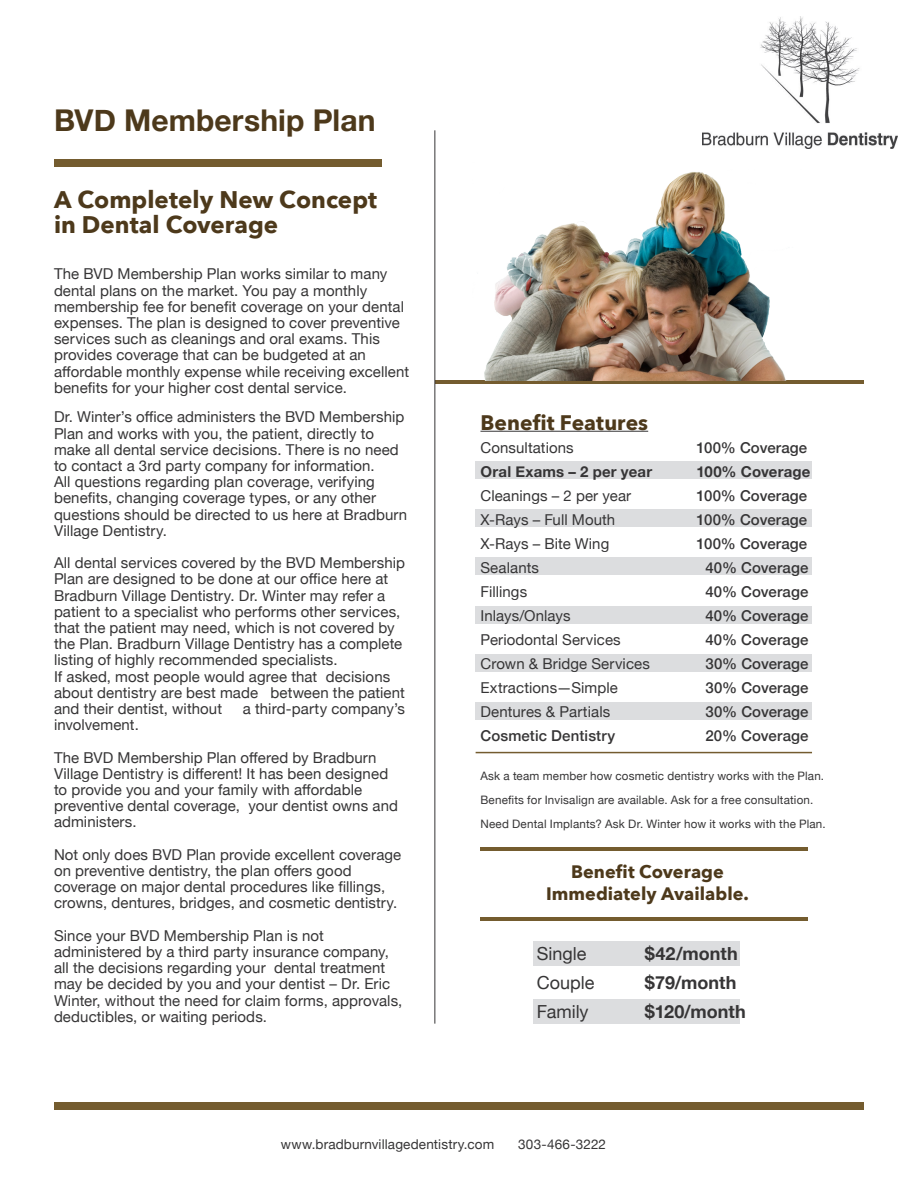
<style>
.page{position:relative;width:918px;height:1188px;background:#fff}
.page>*{position:absolute;margin:0;border:0;box-sizing:border-box;transform-origin:0 0}
.t1{font:700 30px "Helvetica Neue";letter-spacing:.005em;color:#4d391b}
.t2{font:700 24px/25.8px "Avenir Next";color:#4d391b}
.t3{font:700 21px "Avenir Next";color:#4d391b}
.t4{font:700 18px/21.6px "Avenir Next";letter-spacing:.005em;color:#4d391b;text-align:center}
.t5{font:700 18px "Helvetica Neue";letter-spacing:.005em;color:#363536}
.t6{font:18px "Helvetica Neue";color:#363536}
.plan_description_bod{font:15px/16.2px "Helvetica Neue";letter-spacing:.005em;color:#363536}
.t7{font:500 15px "Helvetica Neue";letter-spacing:.01em;color:#363536}
.t8{font:700 15px "Helvetica Neue";letter-spacing:.015em;color:#363536}
.t9{font:13.5px "Helvetica Neue";letter-spacing:.01em;color:#363536}
.t10{font:11.7px/24px "Helvetica Neue";letter-spacing:.015em;color:#363536}
</style>
<div class="page">
<div style="left:476px;top:461px;width:336px;height:18px;background:#dcdddf"></div>
<div style="left:476px;top:558px;width:336px;height:17px;background:#dcdddf"></div>
<div style="left:476px;top:654px;width:336px;height:18px;background:#dcdddf"></div>
<div style="left:534px;top:941px;width:206px;height:25px;background:#dcdddf"></div>
<div style="left:534px;top:999px;width:206px;height:25px;background:#dcdddf"></div>
<div style="left:476px;top:509px;width:336px;height:18px;background:#dcdddf"></div>
<div style="left:476px;top:606px;width:336px;height:18px;background:#dcdddf"></div>
<div style="left:476px;top:702px;width:336px;height:18px;background:#dcdddf"></div>
<hr style="left:480px;top:431px;width:168px;height:1px;background:#363536">
<div style="left:54px;top:159px;width:327px;height:7px;background:#745c2f"></div>
<div style="left:54px;top:1102px;width:810px;height:8px;background:#745c2f"></div>
<hr style="left:480px;top:847px;width:328px;height:3px;background:#745c2f">
<hr style="left:435px;top:381px;width:429px;height:3px;background:#745c2f">
<hr style="left:480px;top:917px;width:328px;height:4px;background:#745c2f">
<hr style="left:476px;top:752px;width:336px;height:1px;background:#745c2f">
<hr style="left:434px;top:130px;width:1px;height:894px;background:#363536">
<img style="left:472px;top:172px;width:330px;height:209px">
<img style="left:702px;top:17px;width:195px;height:132px">
<p class="t1" style="left:54px;top:96px;width:323px">BVD Membership Plan</p>
<p class="t2" style="left:54px;top:186px;width:325px">A Completely New Concept in Dental Coverage</p>
<p class="plan_description_bod" style="left:54px;top:267px;width:357px">The BVD Membership Plan works similar to many dental plans on the market. You pay a monthly membership fee for benefit coverage on your dental expenses. The plan is designed to cover preventive services such as cleanings and oral exams. This provides coverage that can be budgeted at an affordable monthly expense while receiving excellent benefits for your higher cost dental service.</p>
<p class="plan_description_bod" style="left:54px;top:410px;width:355px">Dr. Winter’s office administers the BVD Membership Plan and works with you, the patient, directly to make all dental service decisions. There is no need to contact a 3rd party company for information.<br>All questions regarding plan coverage, verifying benefits, changing coverage types, or any other questions should be directed to us here at Bradburn Village Dentistry.</p>
<p class="plan_description_bod" style="left:54px;top:556px;width:353px">All dental services covered by the BVD Membership Plan are designed to be done at our office here at Bradburn Village Dentistry. Dr. Winter may refer a patient to a specialist who performs other services, that the patient may need, which is not covered by the Plan. Bradburn Village Dentistry has a complete listing of highly recommended specialists.</p>
<p class="plan_description_bod" style="left:54px;top:669px;width:352px">If asked, most people would agree that decisions about dentistry are best made between the patient and their dentist, without</p>
<p class="plan_description_bod" style="left:243px;top:701px;width:164px">a third-party company’s</p>
<p class="plan_description_bod" style="left:54px;top:718px;width:86px">involvement.</p>
<p class="plan_description_bod" style="left:54px;top:750px;width:346px">The BVD Membership Plan offered by Bradburn Village Dentistry is different! It has been designed to provide you and your family with affordable preventive dental coverage, your dentist owns and administers.</p>
<p class="plan_description_bod" style="left:54px;top:847px;width:349px">Not only does BVD Plan provide excellent coverage on preventive dentistry, the plan offers good coverage on major dental procedures like fillings, crowns, dentures, bridges, and cosmetic dentistry.</p>
<p class="plan_description_bod" style="left:54px;top:928px;width:350px">Since your BVD Membership Plan is not administered by a third party insurance company, all the decisions regarding your dental treatment may be decided by you and your dentist – Dr. Eric Winter, without the need for claim forms, approvals, deductibles, or waiting periods.</p>
<p class="t3" style="left:480px;top:404px;width:169px">Benefit Features</p>
<p class="plan_description_bod" style="left:480px;top:440px;width:95px">Consultations</p>
<p class="t7" style="left:696px;top:435px;width:112px">100% Coverage</p>
<p class="t8" style="left:480px;top:460px;width:173px">Oral Exams – 2 per year</p>
<p class="t8" style="left:696px;top:460px;width:116px">100% Coverage</p>
<p class="plan_description_bod" style="left:480px;top:488px;width:152px">Cleanings – 2 per year</p>
<p class="t7" style="left:696px;top:483px;width:112px">100% Coverage</p>
<p class="plan_description_bod" style="left:480px;top:512px;width:136px">X-Rays – Full Mouth</p>
<p class="t7" style="left:696px;top:507px;width:112px">100% Coverage</p>
<p class="plan_description_bod" style="left:480px;top:536px;width:130px">X-Rays – Bite Wing</p>
<p class="t7" style="left:696px;top:531px;width:112px">100% Coverage</p>
<p class="plan_description_bod" style="left:480px;top:560px;width:60px">Sealants</p>
<p class="t7" style="left:705px;top:555px;width:105px">40% Coverage</p>
<p class="plan_description_bod" style="left:480px;top:584px;width:48px">Fillings</p>
<p class="t7" style="left:705px;top:579px;width:105px">40% Coverage</p>
<p class="plan_description_bod" style="left:480px;top:608px;width:92px">Inlays/Onlays</p>
<p class="t7" style="left:705px;top:603px;width:105px">40% Coverage</p>
<p class="plan_description_bod" style="left:480px;top:632px;width:142px">Periodontal Services</p>
<p class="t7" style="left:705px;top:627px;width:105px">40% Coverage</p>
<p class="plan_description_bod" style="left:480px;top:656px;width:171px">Crown &amp; Bridge Services</p>
<p class="t7" style="left:705px;top:651px;width:105px">30% Coverage</p>
<p class="plan_description_bod" style="left:480px;top:680px;width:139px">Extractions—Simple</p>
<p class="t7" style="left:705px;top:675px;width:105px">30% Coverage</p>
<p class="plan_description_bod" style="left:480px;top:704px;width:131px">Dentures &amp; Partials</p>
<p class="t7" style="left:705px;top:699px;width:105px">30% Coverage</p>
<p class="t7" style="left:480px;top:723px;width:136px">Cosmetic Dentistry</p>
<p class="t7" style="left:705px;top:723px;width:105px">20% Coverage</p>
<p class="t10" style="left:480px;top:764px;width:345px">Ask a team member how cosmetic dentistry works with the Plan.<br>Benefits for Invisalign are available. Ask for a free consultation.</p>
<p class="t10" style="left:480px;top:812px;width:347px">Need Dental Implants? Ask Dr. Winter how it works with the Plan.</p>
<p class="t4" style="left:546px;top:861px;width:204px">Benefit Coverage<br>Immediately Available.</p>
<p class="t6" style="left:537px;top:941px;width:51px">Single</p>
<p class="t5" style="left:645px;top:940px;width:94px">$42/month</p>
<p class="t6" style="left:537px;top:970px;width:59px">Couple</p>
<p class="t5" style="left:645px;top:969px;width:93px">$79/month</p>
<p class="t6" style="left:537px;top:999px;width:53px">Family</p>
<p class="t5" style="left:645px;top:997px;width:102px">$120/month</p>
<p class="t9" style="left:281px;top:1134px;width:215px">www.bradburnvillagedentistry.com</p>
<p class="t9" style="left:518px;top:1134px;width:89px">303-466-3222</p>
</div>
